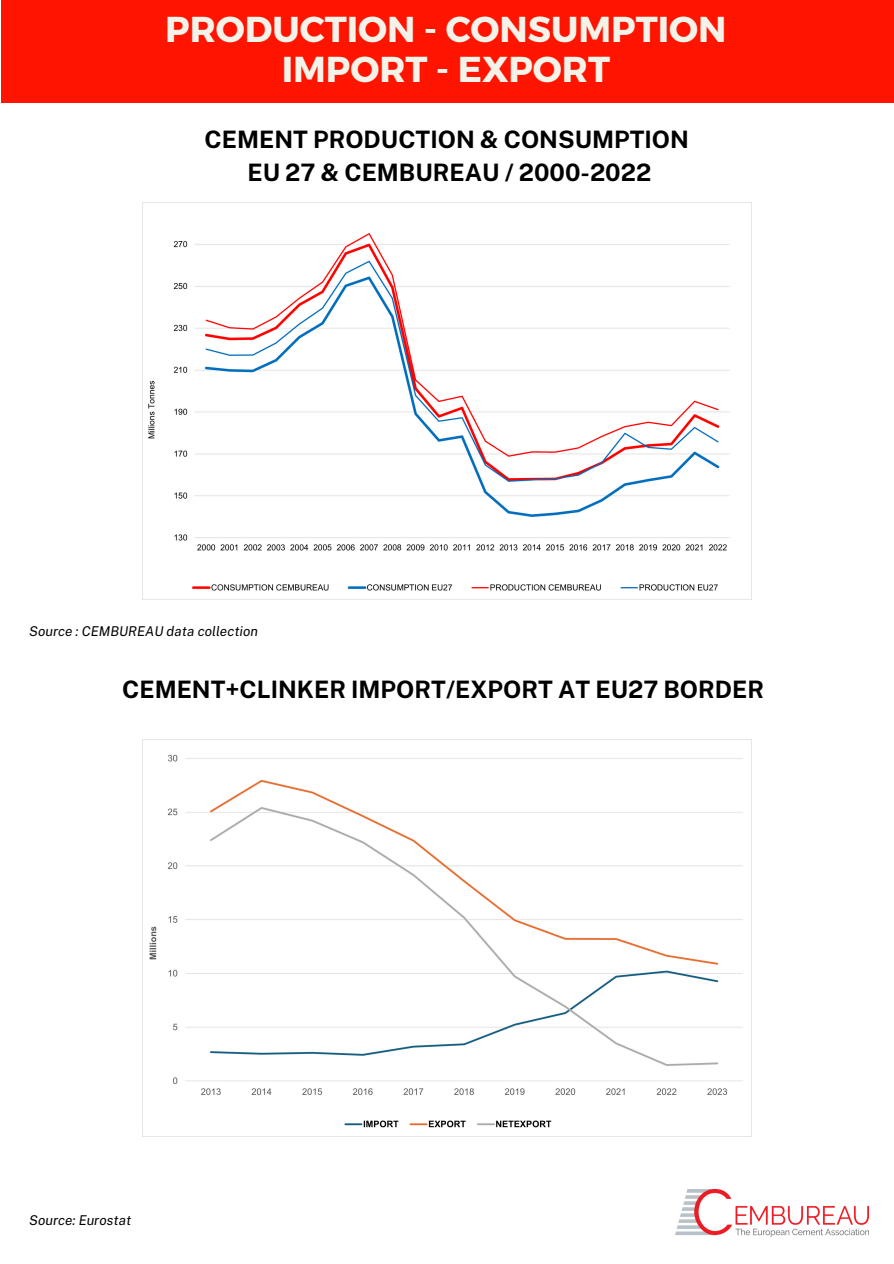
<style>
.page{position:relative;width:894px;height:1264px;background:#fff}
.page>*{position:absolute;margin:0;border:0;box-sizing:border-box;transform-origin:0 0}
.t1{font:700 36px/39.3px "Montserrat";color:#f4f3ea;text-align:center}
.t2{font:700 24px/32.7px "Public Sans";color:#000;text-align:center}
.t3{font:italic 13.5px "Public Sans";color:#000}
</style>
<div class="page">
<div style="left:1px;top:0;width:892px;height:102px;background:#ff1400"></div>
<img style="left:675px;top:1189px;width:193px;height:46px">
<img style="left:142px;top:202px;width:609px;height:397px">
<img style="left:142px;top:739px;width:609px;height:397px">
<p class="t1" style="left:165px;top:8px;width:562px">PRODUCTION - CONSUMPTION<br>IMPORT - EXPORT</p>
<h2 class="t2" style="left:204px;top:123px;width:486px">CEMENT PRODUCTION &amp; CONSUMPTION<br>EU 27 &amp; CEMBUREAU / 2000-2022</h2>
<p class="t3" style="left:29px;top:623px;width:230px">Source : CEMBUREAU data collection</p>
<p class="t2" style="left:122px;top:672px;width:643px">CEMENT+CLINKER IMPORT/EXPORT AT EU27 BORDER</p>
<p class="t3" style="left:29px;top:1212px;width:103px">Source: Eurostat</p>
</div>
